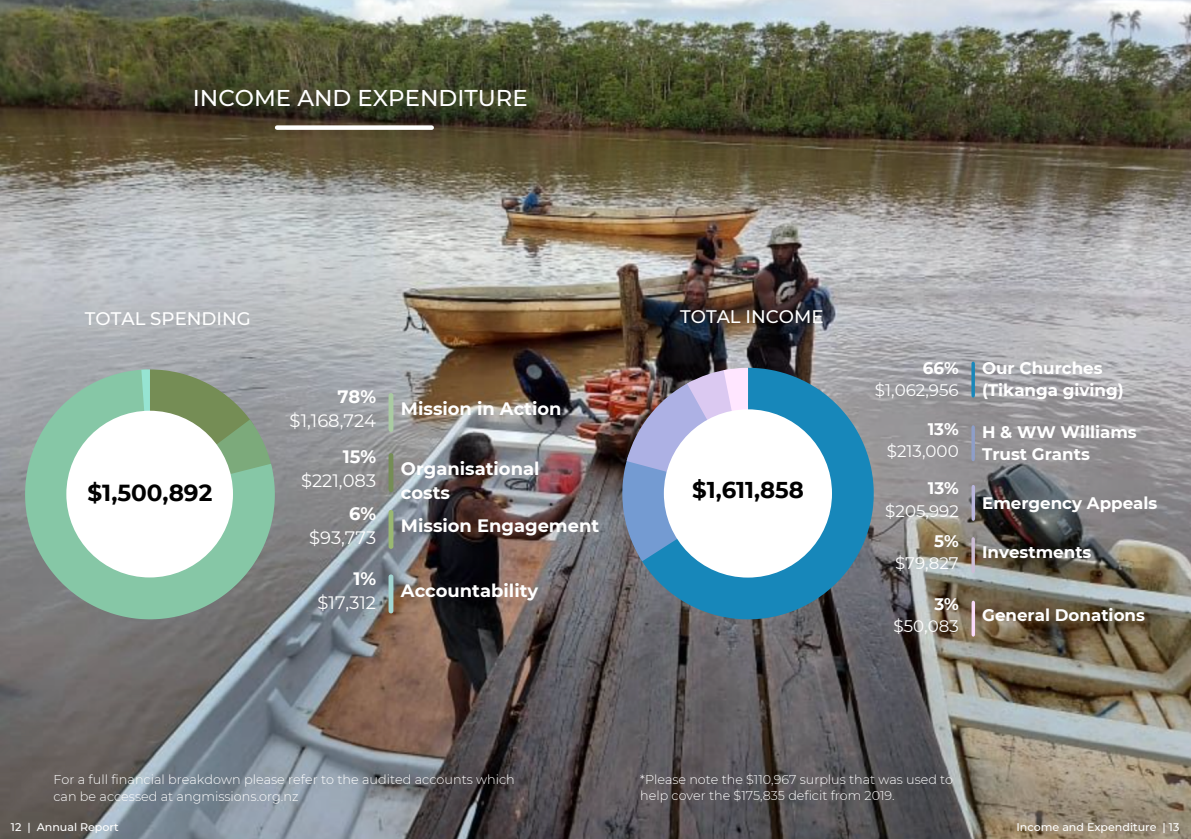
<style>
.page{position:relative;width:1191px;height:839px;background:#fff}
.page>*{position:absolute;margin:0;border:0;box-sizing:border-box;transform-origin:0 0}
.t1{font:700 23.2px "Montserrat";color:#000}
.t2{font:500 22.8px "Montserrat";color:#fff}
.t3{font:700 22.8px "Montserrat";color:#000}
.t4{font:500 18.2px "Montserrat";color:#fff}
.t5{font:700 18px/23.8px "Montserrat";color:#fff}
.t6{font:18px "Montserrat";color:#fff}
.t7{font:700 16.6px/22.2px "Montserrat";color:#fff}
.t8{font:16.6px "Montserrat";color:#fff}
.t9{font:300 12.8px/17px "Montserrat";color:#fff}
.t10{font:500 11px "Montserrat";color:#fff}
</style>
<div class="page">
<img style="left:0;top:0;width:1191px;height:838px">
<hr style="left:389px;top:455px;width:4px;height:35px;background:#758d55">
<hr style="left:389px;top:512px;width:4px;height:34px;background:#9ab872">
<hr style="left:389px;top:395px;width:4px;height:35px;background:#aacba2">
<hr style="left:389px;top:576px;width:4px;height:35px;background:#a2d6d2">
<svg style="left:25px;top:369px;width:250px;height:250px;background:#86b19c"></svg>
<svg style="left:141px;top:369px;width:131px;height:113px;background:#839d7c"></svg>
<div style="left:66px;top:410px;width:167px;height:167px;background:#fff;border-radius:50%"></div>
<svg style="left:971px;top:602px;width:4px;height:32px"></svg>
<svg style="left:971px;top:427px;width:4px;height:32px"></svg>
<svg style="left:971px;top:364px;width:4px;height:31px"></svg>
<svg style="left:971px;top:539px;width:4px;height:32px"></svg>
<svg style="left:971px;top:487px;width:4px;height:31px"></svg>
<svg style="left:639px;top:368px;width:235px;height:251px;background:#3882a5"></svg>
<img style="left:622px;top:368px;width:127px;height:193px">
<div style="left:664px;top:409px;width:168px;height:168px;background:#fff;border-radius:50%"></div>
<div style="left:277px;top:125px;width:155px;height:5px;background:#fff"></div>
<p class="t2" style="left:193px;top:84px;width:336px">INCOME AND EXPENDITURE</p>
<p class="t4" style="left:85px;top:307px;width:167px">TOTAL SPENDING</p>
<p class="t1" style="left:88px;top:478px;width:126px">$1,500,892</p>
<p class="t5" style="left:337px;top:385px;width:40px">78%</p>
<p class="t6" style="left:290px;top:410px;width:88px">$1,168,724</p>
<p class="t5" style="left:401px;top:397px;width:162px">Mission in Action</p>
<p class="t5" style="left:343px;top:445px;width:35px">15%</p>
<p class="t6" style="left:301px;top:470px;width:77px">$221,083</p>
<p class="t5" style="left:401px;top:457px;width:140px">Organisational costs</p>
<p class="t5" style="left:349px;top:502px;width:29px">6%</p>
<p class="t6" style="left:309px;top:526px;width:69px">$93,773</p>
<p class="t5" style="left:401px;top:513px;width:200px">Mission Engagement</p>
<p class="t5" style="left:353px;top:566px;width:24px">1%</p>
<p class="t6" style="left:318px;top:591px;width:60px">$17,312</p>
<p class="t5" style="left:401px;top:578px;width:139px">Accountability</p>
<p class="t4" style="left:680px;top:305px;width:145px">TOTAL INCOME</p>
<p class="t3" style="left:692px;top:476px;width:113px">$1,611,858</p>
<p class="t7" style="left:923px;top:357px;width:37px">66%</p>
<p class="t8" style="left:875px;top:380px;width:85px">$1,062,956</p>
<p class="t7" style="left:928px;top:418px;width:33px">13%</p>
<p class="t8" style="left:887px;top:441px;width:73px">$213,000</p>
<p class="t7" style="left:982px;top:357px;width:143px">Our Churches (Tikanga giving)</p>
<p class="t7" style="left:982px;top:421px;width:156px">H &amp; WW Williams<br>Trust Grants</p>
<p class="t7" style="left:928px;top:477px;width:33px">13%</p>
<p class="t8" style="left:885px;top:500px;width:75px">$205,992</p>
<p class="t7" style="left:982px;top:491px;width:177px">Emergency Appeals</p>
<p class="t7" style="left:934px;top:529px;width:26px">5%</p>
<p class="t8" style="left:895px;top:553px;width:65px">$79,827</p>
<p class="t7" style="left:934px;top:593px;width:26px">3%</p>
<p class="t8" style="left:893px;top:616px;width:67px">$50,083</p>
<p class="t7" style="left:982px;top:541px;width:111px">Investments</p>
<p class="t7" style="left:982px;top:604px;width:164px">General Donations</p>
<p class="t9" style="left:640px;top:770px;width:314px">*Please note the $110,967 surplus that was used to help cover the $175,835 deficit from 2019.</p>
<p class="t9" style="left:53px;top:770px;width:463px">For a full financial breakdown please refer to the audited accounts which can be accessed at angmissions.org.nz</p>
<p class="t10" style="left:11px;top:820px;width:109px">12 | Annual Report</p>
<p class="t10" style="left:1016px;top:820px;width:164px">Income and Expenditure | 13</p>
</div>
